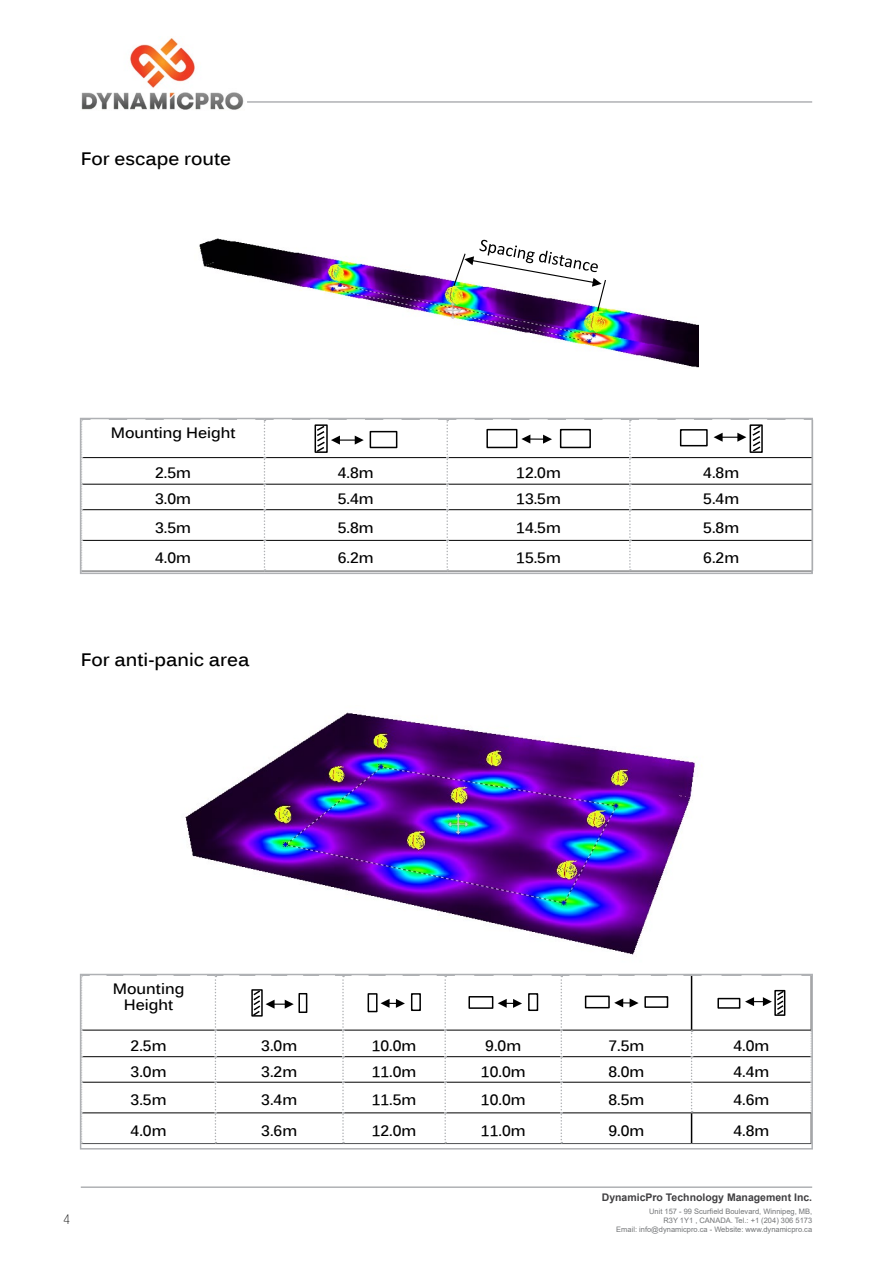
<style>
.page{position:relative;width:893px;height:1263px;background:#fff}
.page>*{position:absolute;margin:0;border:0;box-sizing:border-box;transform-origin:0 0}
.t1{font:700 18px "Kalinga";color:#000}
.t2{font:700 15px/16.5px "Kalinga";color:#000;text-align:center}
.t3{font:100 condensed 13.5px "Helvetica Neue";color:#000}
.t4{font:700 10.5px "Arial";color:#414042}
.t5{font:7.5px/9px "Arial";color:#737577;text-align:right}
</style>
<div class="page">
<hr style="left:81px;top:1186px;width:731px;height:2px;background:#afb1b4">
<hr style="left:247px;top:101px;width:565px;height:2px;background:#afb1b4">
<img style="left:81px;top:38px;width:163px;height:72px">
<svg style="left:91px;top:428px;width:719px;height:143px"></svg>
<hr style="left:82px;top:457px;width:182px;height:1px;background:#000">
<hr style="left:265px;top:457px;width:181px;height:1px;background:#000">
<hr style="left:448px;top:457px;width:181px;height:1px;background:#000">
<hr style="left:631px;top:457px;width:181px;height:1px;background:#000">
<hr style="left:82px;top:484px;width:182px;height:1px;background:#000">
<hr style="left:265px;top:484px;width:181px;height:1px;background:#000">
<hr style="left:448px;top:484px;width:181px;height:1px;background:#000">
<hr style="left:631px;top:484px;width:181px;height:1px;background:#000">
<hr style="left:82px;top:509px;width:182px;height:1px;background:#000">
<hr style="left:265px;top:509px;width:181px;height:1px;background:#000">
<hr style="left:448px;top:509px;width:181px;height:1px;background:#000">
<hr style="left:631px;top:509px;width:181px;height:1px;background:#000">
<hr style="left:82px;top:540px;width:182px;height:1px;background:#000">
<hr style="left:265px;top:540px;width:181px;height:1px;background:#000">
<hr style="left:448px;top:540px;width:181px;height:1px;background:#000">
<hr style="left:631px;top:540px;width:181px;height:1px;background:#000">
<svg style="left:83px;top:457px;width:8px;height:114px"></svg>
<svg style="left:255px;top:421px;width:19px;height:150px"></svg>
<svg style="left:438px;top:421px;width:18px;height:150px"></svg>
<svg style="left:621px;top:421px;width:18px;height:150px"></svg>
<svg style="left:292px;top:424px;width:137px;height:29px"></svg>
<div style="left:370px;top:431px;width:27px;height:17px;border:2px solid #000"></div>
<svg style="left:521px;top:435px;width:31px;height:9px"></svg>
<div style="left:560px;top:429px;width:31px;height:19px;border:2px solid #000"></div>
<div style="left:486px;top:429px;width:31px;height:19px;border:2px solid #000"></div>
<svg style="left:657px;top:424px;width:138px;height:29px"></svg>
<div style="left:680px;top:429px;width:28px;height:17px;border:2px solid #000"></div>
<div style="left:80px;top:418px;width:733px;height:156px;border:2px solid #afb1b4"></div>
<svg style="left:90px;top:977px;width:720px;height:166px"></svg>
<hr style="left:691px;top:976px;width:1px;height:54px;background:#000">
<hr style="left:691px;top:1113px;width:1px;height:30px;background:#000">
<hr style="left:82px;top:1030px;width:133px;height:1px;background:#000">
<hr style="left:216px;top:1030px;width:126px;height:1px;background:#000">
<hr style="left:344px;top:1030px;width:100px;height:1px;background:#000">
<hr style="left:446px;top:1030px;width:115px;height:1px;background:#000">
<hr style="left:562px;top:1030px;width:130px;height:1px;background:#000">
<hr style="left:692px;top:1030px;width:119px;height:1px;background:#000">
<hr style="left:82px;top:1056px;width:133px;height:1px;background:#000">
<hr style="left:216px;top:1056px;width:126px;height:1px;background:#000">
<hr style="left:344px;top:1056px;width:100px;height:1px;background:#000">
<hr style="left:446px;top:1056px;width:115px;height:1px;background:#000">
<hr style="left:562px;top:1056px;width:129px;height:1px;background:#000">
<hr style="left:692px;top:1056px;width:119px;height:1px;background:#000">
<hr style="left:82px;top:1082px;width:133px;height:1px;background:#000">
<hr style="left:216px;top:1082px;width:126px;height:1px;background:#000">
<hr style="left:344px;top:1082px;width:100px;height:1px;background:#000">
<hr style="left:446px;top:1082px;width:115px;height:1px;background:#000">
<hr style="left:562px;top:1082px;width:129px;height:1px;background:#000">
<hr style="left:692px;top:1082px;width:119px;height:1px;background:#000">
<hr style="left:82px;top:1112px;width:133px;height:1px;background:#000">
<hr style="left:216px;top:1112px;width:126px;height:1px;background:#000">
<hr style="left:344px;top:1112px;width:100px;height:1px;background:#000">
<hr style="left:446px;top:1112px;width:115px;height:1px;background:#000">
<hr style="left:562px;top:1112px;width:130px;height:1px;background:#000">
<hr style="left:692px;top:1112px;width:119px;height:1px;background:#000">
<hr style="left:81px;top:1143px;width:134px;height:1px;background:#515254">
<hr style="left:215px;top:1143px;width:128px;height:1px;background:#515254">
<hr style="left:343px;top:1143px;width:102px;height:1px;background:#515254">
<hr style="left:445px;top:1143px;width:116px;height:1px;background:#515254">
<hr style="left:561px;top:1143px;width:131px;height:1px;background:#515254">
<hr style="left:692px;top:1143px;width:119px;height:1px;background:#515254">
<svg style="left:83px;top:1029px;width:7px;height:85px"></svg>
<svg style="left:691px;top:1030px;width:2px;height:82px"></svg>
<svg style="left:207px;top:977px;width:16px;height:166px"></svg>
<svg style="left:335px;top:977px;width:17px;height:166px"></svg>
<svg style="left:437px;top:977px;width:18px;height:166px"></svg>
<svg style="left:552px;top:977px;width:17px;height:166px"></svg>
<svg style="left:251px;top:989px;width:43px;height:27px"></svg>
<div style="left:298px;top:993px;width:9px;height:20px;border:2px solid #000"></div>
<svg style="left:381px;top:999px;width:24px;height:9px"></svg>
<div style="left:411px;top:993px;width:10px;height:18px;border:2px solid #000"></div>
<div style="left:368px;top:993px;width:10px;height:19px;border:2px solid #000"></div>
<svg style="left:498px;top:999px;width:24px;height:9px"></svg>
<div style="left:528px;top:993px;width:10px;height:18px;border:2px solid #000"></div>
<div style="left:468px;top:996px;width:25px;height:13px;border:2px solid #000"></div>
<svg style="left:614px;top:998px;width:25px;height:9px"></svg>
<div style="left:644px;top:996px;width:24px;height:12px;border:2px solid #000"></div>
<div style="left:585px;top:995px;width:25px;height:13px;border:2px solid #000"></div>
<svg style="left:745px;top:990px;width:40px;height:26px"></svg>
<div style="left:717px;top:998px;width:23px;height:11px;border:2px solid #000"></div>
<div style="left:80px;top:974px;width:733px;height:175px;border:2px solid #afb1b4"></div>
<img style="left:199px;top:238px;width:499px;height:130px">
<img style="left:453px;top:240px;width:154px;height:72px">
<img style="left:185px;top:712px;width:517px;height:243px">
<p class="t1" style="left:81px;top:147px;width:152px">For escape route</p>
<p class="t2" style="left:111px;top:426px;width:126px">Mounting Height</p>
<p class="t2" style="left:155px;top:466px;width:37px">2.5m</p>
<p class="t2" style="left:338px;top:466px;width:37px">4.8m</p>
<p class="t2" style="left:516px;top:466px;width:46px">12.0m</p>
<p class="t2" style="left:703px;top:466px;width:37px">4.8m</p>
<p class="t2" style="left:155px;top:492px;width:37px">3.0m</p>
<p class="t2" style="left:338px;top:492px;width:37px">5.4m</p>
<p class="t2" style="left:516px;top:492px;width:46px">13.5m</p>
<p class="t2" style="left:703px;top:492px;width:37px">5.4m</p>
<p class="t2" style="left:155px;top:520px;width:37px">3.5m</p>
<p class="t2" style="left:338px;top:520px;width:37px">5.8m</p>
<p class="t2" style="left:516px;top:520px;width:46px">14.5m</p>
<p class="t2" style="left:703px;top:520px;width:37px">5.8m</p>
<p class="t2" style="left:155px;top:551px;width:37px">4.0m</p>
<p class="t2" style="left:338px;top:551px;width:37px">6.2m</p>
<p class="t2" style="left:516px;top:551px;width:46px">15.5m</p>
<p class="t2" style="left:703px;top:551px;width:37px">6.2m</p>
<p class="t1" style="left:81px;top:648px;width:170px">For anti-panic area</p>
<p class="t3" style="left:64px;top:1212px;width:8px">4</p>
<p class="t2" style="left:113px;top:981px;width:73px">Mounting<br>Height</p>
<p class="t2" style="left:131px;top:1039px;width:37px">2.5m</p>
<p class="t2" style="left:261px;top:1039px;width:37px">3.0m</p>
<p class="t2" style="left:372px;top:1039px;width:46px">10.0m</p>
<p class="t2" style="left:485px;top:1039px;width:37px">9.0m</p>
<p class="t2" style="left:608px;top:1039px;width:37px">7.5m</p>
<p class="t2" style="left:733px;top:1039px;width:37px">4.0m</p>
<p class="t2" style="left:131px;top:1065px;width:37px">3.0m</p>
<p class="t2" style="left:261px;top:1065px;width:37px">3.2m</p>
<p class="t2" style="left:372px;top:1065px;width:46px">11.0m</p>
<p class="t2" style="left:481px;top:1065px;width:46px">10.0m</p>
<p class="t2" style="left:608px;top:1065px;width:37px">8.0m</p>
<p class="t2" style="left:733px;top:1065px;width:37px">4.4m</p>
<p class="t2" style="left:131px;top:1093px;width:37px">3.5m</p>
<p class="t2" style="left:261px;top:1093px;width:37px">3.4m</p>
<p class="t2" style="left:372px;top:1093px;width:46px">11.5m</p>
<p class="t2" style="left:481px;top:1093px;width:46px">10.0m</p>
<p class="t2" style="left:608px;top:1093px;width:37px">8.5m</p>
<p class="t2" style="left:733px;top:1093px;width:37px">4.6m</p>
<p class="t2" style="left:131px;top:1123px;width:37px">4.0m</p>
<p class="t2" style="left:261px;top:1123px;width:37px">3.6m</p>
<p class="t2" style="left:372px;top:1123px;width:46px">12.0m</p>
<p class="t2" style="left:481px;top:1123px;width:46px">11.0m</p>
<p class="t2" style="left:608px;top:1123px;width:37px">9.0m</p>
<p class="t2" style="left:733px;top:1123px;width:37px">4.8m</p>
<p class="t4" style="left:602px;top:1190px;width:212px">DynamicPro Technology Management Inc.</p>
<p class="t5" style="left:616px;top:1207px;width:197px">Unit 157 - 99 Scurfield Boulevard, Winnipeg, MB,<br>R3Y 1Y1 , CANADA. Tel.: +1 (204) 306 5173<br>Email: info@dynamicpro.ca - Website: www.dynamicpro.ca</p>
</div>
